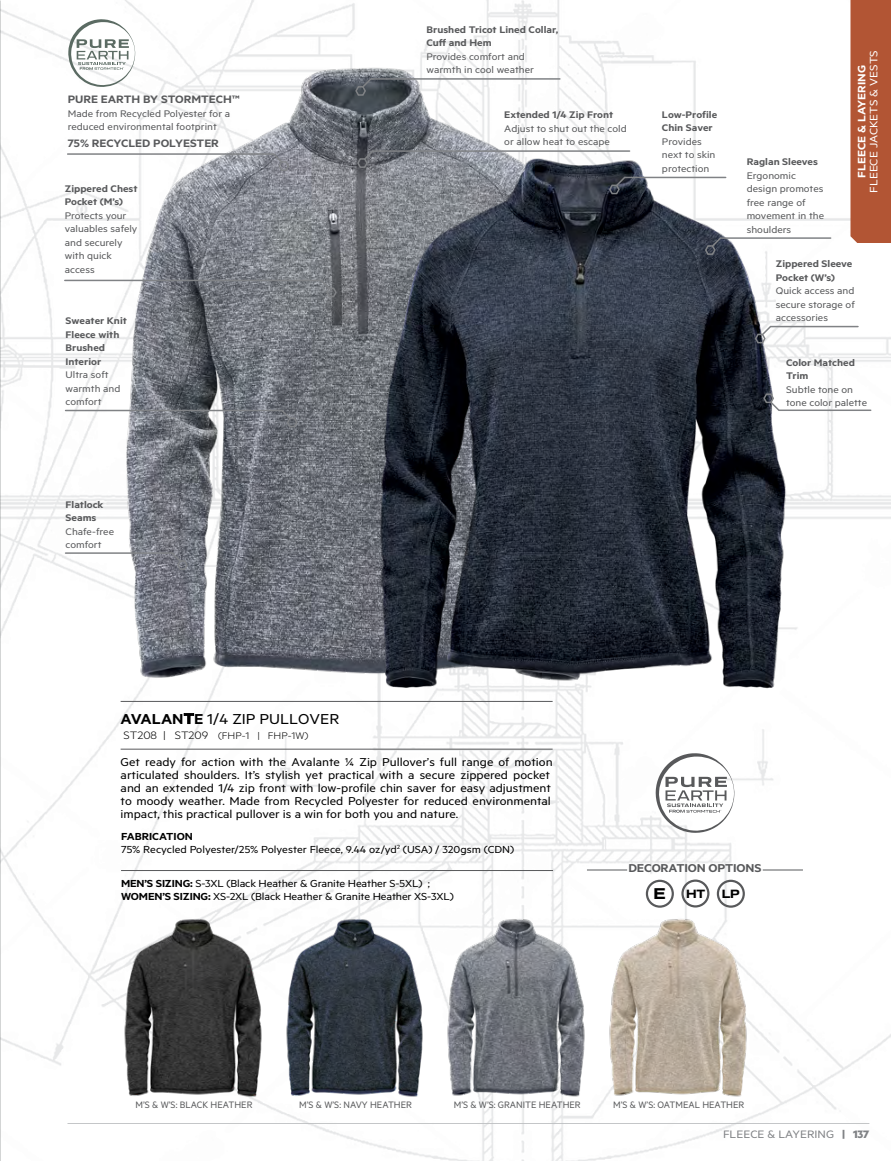
<style>
.page{position:relative;width:891px;height:1161px;background:#fff}
.page>*{position:absolute;margin:0;border:0;box-sizing:border-box;transform-origin:0 0}
.t1{font:16.2px "Metric";color:#000;scale:1.11 1}
.t2{font:12.9px/13px "Metric";color:#000;scale:1.11 1}
.t3{font:600 12.9px "Metric";letter-spacing:-.01em;color:#58595b;scale:1.11 1}
.t4{font:600 12.15px "Metric";color:#58595b;scale:1.11 1}
.t5{font:12.15px "Metric";color:#808285;scale:1.11 1}
.t6{font:12.15px "Metric";color:#fff;scale:1.11 1}
.t7{font:600 12.15px "Metric";color:#fff;scale:1.11 1}
.t8{font:11.55px/12.8px "Metric";letter-spacing:-.01em;color:#000;scale:1.11 1}
.t9{font:700 11.1px "Aero";letter-spacing:-.03em;color:#000}
.t10{font:10.8px/13.5px "Metric";color:#58595b;scale:1.11 1}
.t11{font:600 10.8px/13.5px "Metric";color:#58595b;scale:1.11 1}
.t12{font:300 10.8px "Metric";color:#000;scale:1.11 1}
.t13{font:10.5px "Metric";color:#58595b}
.s1{font-weight:600}
.s2{font-size:12.15px}
.s3{font-size:14.4px}
.s4{font-weight:700}
</style>
<div class="page">
<img style="left:0;top:0;width:891px;height:1161px">
<hr style="left:121px;top:870px;width:432px;height:1px;background:#58595b">
<hr style="left:121px;top:749px;width:432px;height:1px;background:#58595b">
<hr style="left:587px;top:870px;width:40px;height:1px;background:#58595b">
<hr style="left:763px;top:870px;width:40px;height:1px;background:#58595b">
<svg style="left:646px;top:880px;width:28px;height:27px"></svg>
<svg style="left:681px;top:880px;width:28px;height:27px"></svg>
<svg style="left:717px;top:880px;width:28px;height:27px"></svg>
<svg style="left:655px;top:753px;width:79px;height:80px"></svg>
<img style="left:113px;top:907px;width:647px;height:191px">
<img style="left:83px;top:24px;width:575px;height:694px">
<img style="left:305px;top:95px;width:556px;height:636px">
<svg style="left:63px;top:279px;width:275px;height:19px"></svg>
<svg style="left:356px;top:150px;width:275px;height:19px"></svg>
<svg style="left:608px;top:176px;width:119px;height:19px"></svg>
<svg style="left:64px;top:409px;width:234px;height:19px"></svg>
<svg style="left:64px;top:552px;width:125px;height:19px"></svg>
<svg style="left:354px;top:77px;width:207px;height:20px"></svg>
<svg style="left:762px;top:393px;width:110px;height:19px"></svg>
<svg style="left:754px;top:325px;width:105px;height:19px"></svg>
<svg style="left:704px;top:237px;width:128px;height:19px"></svg>
<svg style="left:68px;top:19px;width:67px;height:68px"></svg>
<svg style="left:66px;top:153px;width:224px;height:19px"></svg>
<hr style="left:68px;top:1123px;width:801px;height:1px;background:#bcbec0">
<div style="left:850px;top:0;width:41px;height:243px;background:#b25534"></div>
<p class="t4" style="left:68px;top:92px;width:157px">PURE EARTH BY STORMTECH™</p>
<p class="t10" style="left:68px;top:106px;width:148px">Made from Recycled Polyester for a reduced environmental footprint</p>
<p class="t4" style="left:68px;top:136px;width:138px">75% RECYCLED POLYESTER</p>
<p class="t11" style="left:65px;top:181px;width:67px">Zippered Chest<br>Pocket (M’s)</p>
<p class="t10" style="left:65px;top:208px;width:67px">Protects your valuables safely and securely with quick access</p>
<p class="t11" style="left:66px;top:314px;width:57px">Sweater Knit<br>Fleece with<br>Brushed<br>Interior</p>
<p class="t10" style="left:66px;top:368px;width:51px">Ultra soft warmth and comfort</p>
<p class="t11" style="left:66px;top:497px;width:36px">Flatlock<br>Seams</p>
<p class="t10" style="left:66px;top:524px;width:45px">Chafe-free comfort</p>
<p class="t11" style="left:427px;top:22px;width:120px">Brushed Tricot Lined Collar,<br>Cuff and Hem</p>
<p class="t10" style="left:427px;top:49px;width:98px">Provides comfort and warmth in cool weather</p>
<p class="t11" style="left:504px;top:108px;width:100px">Extended 1/4 Zip Front</p>
<p class="t10" style="left:504px;top:121px;width:112px">Adjust to shut out the cold or allow heat to escape</p>
<p class="t11" style="left:662px;top:107px;width:51px">Low-Profile<br>Chin Saver</p>
<p class="t10" style="left:662px;top:134px;width:50px">Provides next to skin protection</p>
<p class="t11" style="left:747px;top:155px;width:66px">Raglan Sleeves</p>
<p class="t10" style="left:747px;top:168px;width:71px">Ergonomic design promotes free range of movement in the shoulders</p>
<p class="t6" style="left:867px;top:193px;width:130px;rotate:-90deg">FLEECE JACKETS &amp; VESTS</p>
<p class="t7" style="left:854px;top:178px;width:103px;rotate:-90deg">FLEECE &amp; LAYERING</p>
<p class="t11" style="left:776px;top:257px;width:71px">Zippered Sleeve<br>Pocket (W’s)</p>
<p class="t10" style="left:776px;top:284px;width:73px;text-align:justify">Quick access and secure storage of accessories</p>
<p class="t11" style="left:786px;top:355px;width:63px">Color Matched<br>Trim</p>
<p class="t10" style="left:786px;top:382px;width:74px">Subtle tone on tone color palette</p>
<h1 class="t1" style="left:121px;top:709px;width:199px"><span class="s1">AVALANTE</span> 1/4 ZIP PULLOVER</h1>
<p class="t12" style="left:124px;top:729px;width:168px"><span class="s2">ST208 | ST209</span> (FHP-1 | FHP-1W)</p>
<p class="t2" style="left:121px;top:755px;width:391px">Get ready for action with the Avalante ¼ Zip Pullover’s full range of motion articulated shoulders. It’s stylish yet practical with a secure zippered pocket and an extended 1/4 zip front with low-profile chin saver for easy adjustment to moody weather. Made from Recycled Polyester for reduced environmental impact, this practical pullover is a win for both you and nature.</p>
<p class="t8" style="left:121px;top:830px;width:356px"><span class="s1">FABRICATION<br></span>75% Recycled Polyester/25% Polyester Fleece, 9.44 oz/yd<sup>2</sup> (USA) / 320gsm (CDN)</p>
<p class="t8" style="left:121px;top:876px;width:301px"><span class="s1">MEN’S SIZING:</span> S-3XL (Black Heather &amp; Granite Heather S-5XL) ;<br><span class="s1">WOMEN’S SIZING:</span> XS-2XL (Black Heather &amp; Granite Heather XS-3XL)</p>
<p class="t3" style="left:628px;top:861px;width:121px">DECORATION OPTIONS</p>
<p class="t9" style="left:628px;top:887px;width:76px"><span class="s3">E EE</span>HT HT</p>
<p class="t9" style="left:689px;top:887px;width:81px">SP SPSPLP LPLP</p>
<p class="t9" style="left:686px;top:887px;width:21px">HT</p>
<p class="t13" style="left:136px;top:1099px;width:118px">M’S &amp; W’S: BLACK HEATHER</p>
<p class="t13" style="left:299px;top:1099px;width:114px">M’S &amp; W’S: NAVY HEATHER</p>
<p class="t13" style="left:454px;top:1099px;width:128px">M’S &amp; W’S: GRANITE HEATHER</p>
<p class="t13" style="left:613px;top:1099px;width:133px">M’S &amp; W’S: OATMEAL HEATHER</p>
<p class="t5" style="left:723px;top:1127px;width:133px">FLEECE &amp; LAYERING <span class="s4">| 137</span></p>
</div>
